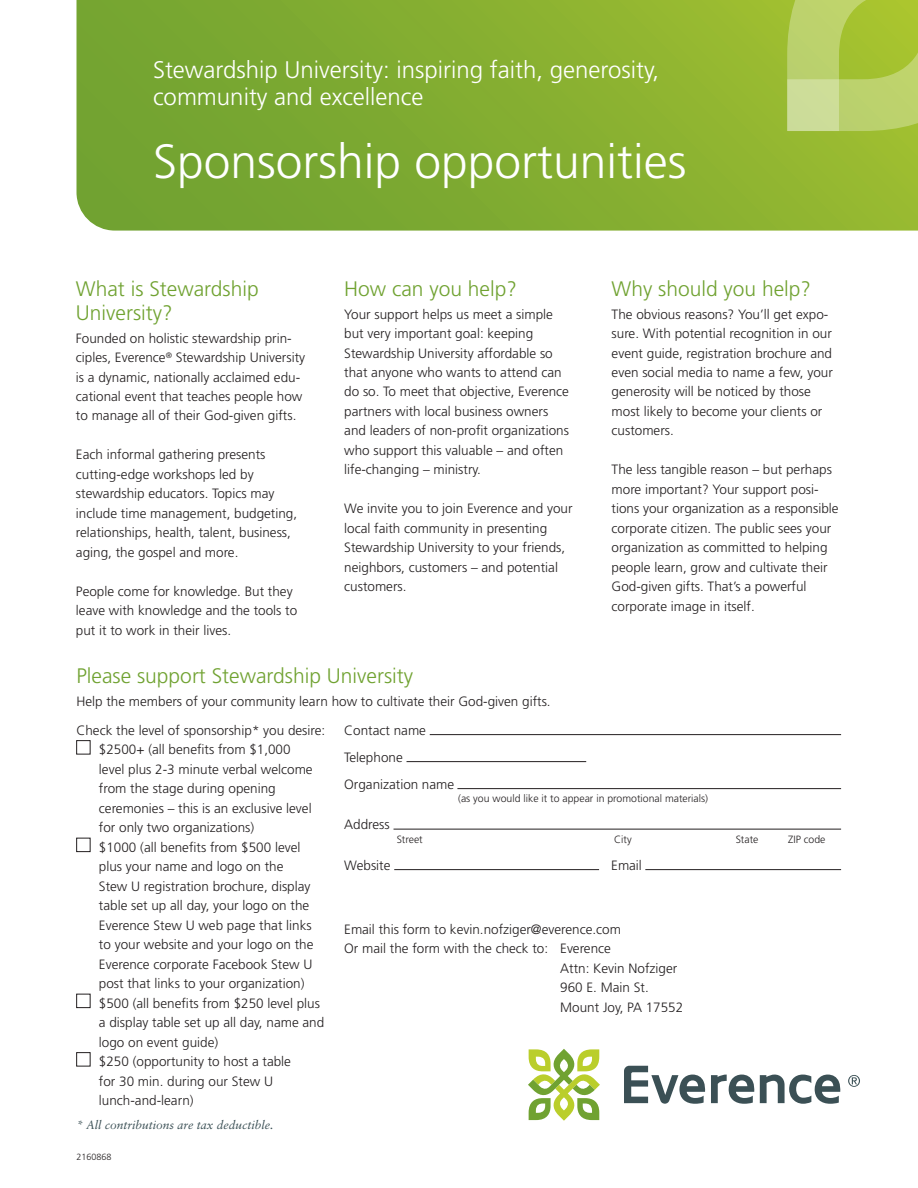
<style>
.page{position:relative;width:918px;height:1188px;background:#fff}
.page>*{position:absolute;margin:0;border:0;box-sizing:border-box;transform-origin:0 0}
.t1{font:300 48px "Frutiger LT Std";color:#fff}
.t2{font:300 24px/27px "Frutiger LT Std";color:#fff}
.t3{font:300 21px/24px "Frutiger LT Std";color:#70a231}
.t4{font:300 13.5px/19.5px "Frutiger LT Std";color:#231f20}
.t5{font:italic 12px "Sabon LT Std";color:#3b5055}
.t6{font:300 10.5px "Frutiger LT Std";color:#231f20}
.t7{font:300 9px "Frutiger LT Std";color:#231f20}
</style>
<div class="page">
<svg style="left:77px;top:0;width:841px;height:231px;background:#83ad31"></svg>
<svg style="left:787px;top:0;width:131px;height:131px;background:#b7ce5e"></svg>
<svg style="left:760px;top:1075px;width:80px;height:29px"></svg>
<svg style="left:711px;top:1075px;width:43px;height:29px"></svg>
<svg style="left:624px;top:1066px;width:81px;height:38px"></svg>
<svg style="left:528px;top:1049px;width:72px;height:72px"></svg>
<svg style="left:848px;top:1075px;width:12px;height:12px"></svg>
<hr style="left:430px;top:734px;width:411px;height:1px;background:#231f20">
<hr style="left:407px;top:761px;width:179px;height:1px;background:#231f20">
<hr style="left:457px;top:788px;width:384px;height:1px;background:#231f20">
<hr style="left:394px;top:829px;width:447px;height:1px;background:#231f20">
<hr style="left:394px;top:869px;width:205px;height:1px;background:#231f20">
<hr style="left:645px;top:869px;width:196px;height:1px;background:#231f20">
<div style="left:76px;top:740px;width:14px;height:14px;border:1px solid #231f20"></div>
<div style="left:76px;top:838px;width:14px;height:14px;border:1px solid #231f20"></div>
<div style="left:76px;top:994px;width:14px;height:14px;border:1px solid #231f20"></div>
<div style="left:76px;top:1052px;width:14px;height:14px;border:1px solid #231f20"></div>
<h2 class="t2" style="left:153px;top:56px;width:508px">Stewardship University: inspiring faith, generosity, community and excellence</h2>
<h1 class="t1" style="left:153px;top:134px;width:535px">Sponsorship opportunities</h1>
<h3 class="t3" style="left:76px;top:277px;width:184px">What is Stewardship<br>University?</h3>
<p class="t4" style="left:76px;top:328px;width:231px">Founded on holistic stewardship prin&shy;ciples, Everence<sup>®</sup> Stewardship University is a dynamic, nationally acclaimed edu&shy;cational event that teaches people how to manage all of their God-given gifts.</p>
<p class="t4" style="left:76px;top:445px;width:223px">Each informal gathering presents cutting-edge workshops led by stewardship educators. Topics may include time management, budgeting, relationships, health, talent, business, aging, the gospel and more.</p>
<p class="t4" style="left:76px;top:582px;width:223px">People come for knowledge. But they leave with knowledge and the tools to put it to work in their lives.</p>
<h3 class="t3" style="left:344px;top:277px;width:174px">How can you help?</h3>
<p class="t4" style="left:344px;top:304px;width:226px">Your support helps us meet a simple but very important goal: keeping Stewardship University affordable so that anyone who wants to attend can do so. To meet that objective, Everence partners with local business owners and leaders of non-profit organizations who support this valuable – and often life-changing – ministry.</p>
<p class="t4" style="left:344px;top:499px;width:230px">We invite you to join Everence and your local faith community in presenting Stewardship University to your friends, neighbors, customers – and potential customers.</p>
<h3 class="t3" style="left:76px;top:664px;width:338px">Please support Stewardship University</h3>
<p class="t4" style="left:76px;top:691px;width:476px">Help the members of your community learn how to cultivate their God-given gifts.</p>
<h3 class="t3" style="left:612px;top:277px;width:201px">Why should you help?</h3>
<p class="t4" style="left:612px;top:304px;width:223px">The obvious reasons? You’ll get expo&shy;sure. With potential recognition in our event guide, registration brochure and even social media to name a few, your generosity will be noticed by those most likely to become your clients or customers.</p>
<p class="t4" style="left:612px;top:460px;width:229px">The less tangible reason – but perhaps more important? Your support posi&shy;tions your organization as a responsible corporate citizen. The public sees your organization as committed to helping people learn, grow and cultivate their God-given gifts. That’s a powerful corporate image in itself.</p>
<p class="t4" style="left:99px;top:721px;width:228px;text-indent:-23px">Check the level of sponsorship* you desire: $2500+ (all benefits from $1,000<br>level plus 2-3 minute verbal welcome from the stage during opening ceremonies – this is an exclusive level for only two organizations)<br>$1000 (all benefits from $500 level plus your name and logo on the<br>Stew U registration brochure, display table set up all day, your logo on the Everence Stew U web page that links to your website and your logo on the Everence corporate Facebook Stew U post that links to your organization) $500 (all benefits from $250 level plus a display table set up all day, name and logo on event guide)<br>$250 (opportunity to host a table<br>for 30 min. during our Stew U lunch-and-learn)</p>
<p class="t5" style="left:76px;top:1118px;width:198px">* All contributions are tax deductible.</p>
<p class="t7" style="left:76px;top:1151px;width:37px">2160868</p>
<p class="t4" style="left:344px;top:717px;width:111px;line-height:27px">Contact name<br>Telephone<br>Organization name</p>
<p class="t4" style="left:344px;top:815px;width:47px">Address</p>
<p class="t6" style="left:458px;top:793px;width:252px">(as you would like it to appear in promotional materials)</p>
<p class="t6" style="left:397px;top:833px;width:28px">Street</p>
<p class="t6" style="left:614px;top:833px;width:19px">City</p>
<p class="t6" style="left:736px;top:833px;width:24px">State</p>
<p class="t6" style="left:788px;top:833px;width:39px">ZIP code</p>
<p class="t4" style="left:344px;top:856px;width:48px">Website</p>
<p class="t4" style="left:611px;top:856px;width:32px">Email</p>
<p class="t4" style="left:344px;top:920px;width:278px">Email this form to kevin.nofziger@everence.com</p>
<p class="t4" style="left:344px;top:939px;width:268px">Or mail the form with the check to: Everence</p>
<p class="t4" style="left:560px;top:959px;width:119px">Attn: Kevin Nofziger</p>
<p class="t4" style="left:560px;top:978px;width:90px">960 E. Main St.</p>
<p class="t4" style="left:560px;top:998px;width:125px">Mount Joy, PA 17552</p>
</div>
